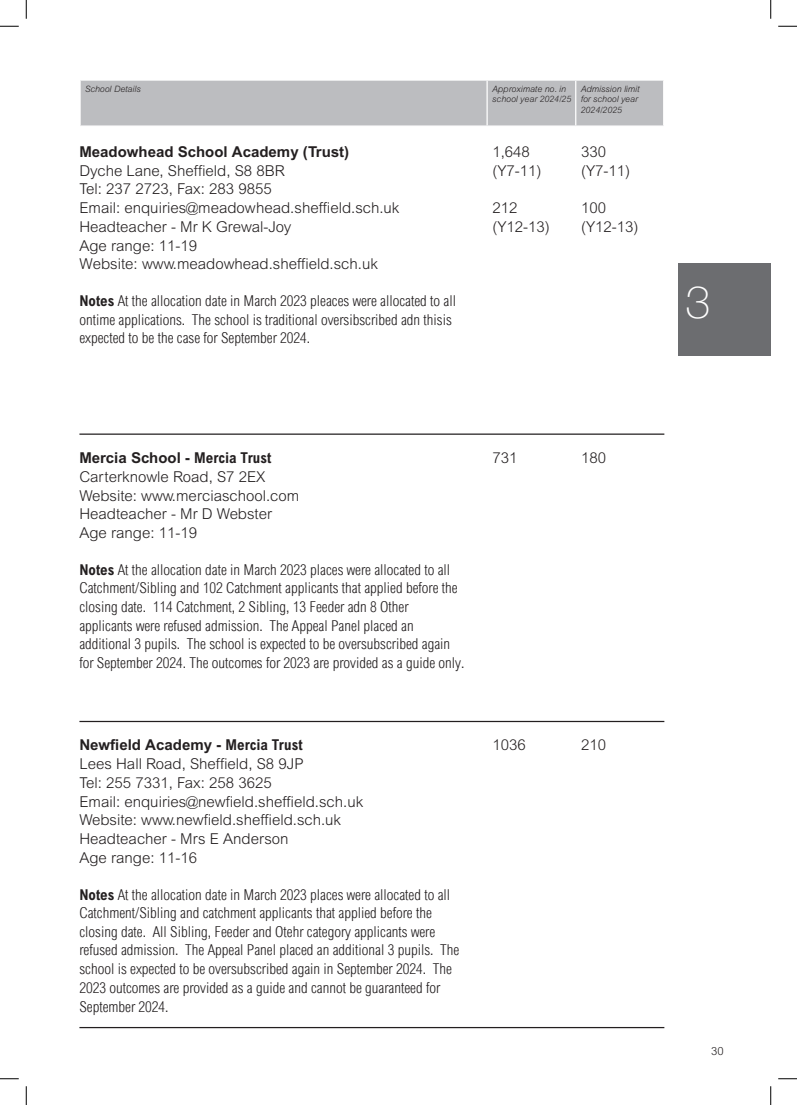
<style>
.page{position:relative;width:797px;height:1105px;background:#fff}
.page>*{position:absolute;margin:0;border:0;box-sizing:border-box;transform-origin:0 0}
.t1{font:100 45px "Helvetica Neue";color:#fff}
.t2{font:300 condensed 15px/18.6px "Arial";color:#231f20}
.t3{font:300 15px/18.8px "Arial";color:#231f20}
.t4{font:700 15px "Arial SFMT";color:#231f20}
.t5{font:300 11.25px "Arial";color:#231f20}
.t6{font:italic 300 8.75px/10.5px "Arial";color:#231f20}
.s1{font-weight:700}
.s2{font-family:"Arial";font-stretch:condensed}
</style>
<div class="page">
<div style="left:81px;top:81px;width:582px;height:44px;background:#bcbdc0"></div>
<hr style="left:486px;top:81px;width:2px;height:44px;background:#fff">
<hr style="left:575px;top:81px;width:1px;height:44px;background:#fff">
<hr style="left:79px;top:433px;width:585px;height:2px;background:#231f20">
<hr style="left:79px;top:721px;width:585px;height:1px;background:#231f20">
<hr style="left:79px;top:1027px;width:585px;height:1px;background:#231f20">
<div style="left:678px;top:264px;width:92px;height:92px;background:#6c6d70"></div>
<svg style="left:0;top:25px;width:19px;height:2px"></svg>
<svg style="left:778px;top:25px;width:19px;height:2px"></svg>
<svg style="left:0;top:1078px;width:19px;height:1px"></svg>
<svg style="left:778px;top:1078px;width:19px;height:1px"></svg>
<svg style="left:25px;top:0;width:2px;height:19px"></svg>
<svg style="left:25px;top:1086px;width:2px;height:19px"></svg>
<svg style="left:770px;top:0;width:1px;height:19px"></svg>
<svg style="left:770px;top:1086px;width:1px;height:19px"></svg>
<p class="t6" style="left:85px;top:84px;width:57px">School Details</p>
<p class="t6" style="left:492px;top:84px;width:81px">Approximate no. in school year 2024/25</p>
<p class="t6" style="left:580px;top:84px;width:60px">Admission limit for school year<br>2024/2025</p>
<p class="t3" style="left:492px;top:142px;width:39px">1,648</p>
<p class="t3" style="left:581px;top:142px;width:27px">330</p>
<p class="t3" style="left:492px;top:161px;width:51px">(Y7-11)</p>
<p class="t3" style="left:581px;top:161px;width:51px">(Y7-11)</p>
<p class="t3" style="left:492px;top:198px;width:27px">212</p>
<p class="t3" style="left:581px;top:198px;width:27px">100</p>
<p class="t3" style="left:492px;top:217px;width:59px">(Y12-13)</p>
<p class="t3" style="left:581px;top:217px;width:59px">(Y12-13)</p>
<p class="t4" style="left:79px;top:143px;width:271px">Meadowhead School Academy (Trust)</p>
<p class="t3" style="left:79px;top:161px;width:321px">Dyche Lane, Sheffield, S8 8BR<br>Tel: 237 2723, Fax: 283 9855<br>Email: enquiries@meadowhead.sheffield.sch.uk Headteacher - Mr K Grewal-Joy<br>Age range: 11-19<br>Website: www.meadowhead.sheffield.sch.uk</p>
<p class="t2" style="left:79px;top:292px;width:378px"><span class="s1">Notes</span> At the allocation date in March 2023 pleaces were allocated to all ontime applications. The school is traditional oversibscribed adn thisis expected to be the case for September 2024.</p>
<p class="t4" style="left:79px;top:449px;width:193px">Mercia School - <span class="s2">Mercia Trust</span></p>
<p class="t3" style="left:492px;top:448px;width:27px">731</p>
<p class="t3" style="left:581px;top:448px;width:27px">180</p>
<p class="t3" style="left:79px;top:467px;width:221px">Carterknowle Road, S7 2EX<br>Website: www.merciaschool.com<br>Headteacher - Mr D Webster<br>Age range: 11-19</p>
<p class="t2" style="left:79px;top:560px;width:386px"><span class="s1">Notes</span> At the allocation date in March 2023 places were allocated to all Catchment/Sibling and 102 Catchment applicants that applied before the closing date. 114 Catchment, 2 Sibling, 13 Feeder adn 8 Other applicants were refused admission. The Appeal Panel placed an additional 3 pupils. The school is expected to be oversubscribed again for September 2024. The outcomes for 2023 are provided as a guide only.</p>
<p class="t4" style="left:79px;top:736px;width:224px">Newfield Academy - <span class="s2">Mercia Trust</span></p>
<p class="t3" style="left:492px;top:735px;width:35px">1036</p>
<p class="t3" style="left:581px;top:735px;width:27px">210</p>
<p class="t3" style="left:79px;top:754px;width:285px">Lees Hall Road, Sheffield, S8 9JP<br>Tel: 255 7331, Fax: 258 3625<br>Email: enquiries@newfield.sheffield.sch.uk<br>Website: www.newfield.sheffield.sch.uk<br>Headteacher - Mrs E Anderson<br>Age range: 11-16</p>
<p class="t2" style="left:79px;top:885px;width:381px"><span class="s1">Notes</span> At the allocation date in March 2023 places were allocated to all Catchment/Sibling and catchment applicants that applied before the closing date. All Sibling, Feeder and Otehr category applicants were refused admission. The Appeal Panel placed an additional 3 pupils. The school is expected to be oversubscribed again in September 2024. The 2023 outcomes are provided as a guide and cannot be guaranteed for September 2024.</p>
<h1 class="t1" style="left:685px;top:268px;width:27px">3</h1>
<p class="t5" style="left:711px;top:1045px;width:14px">30</p>
</div>
